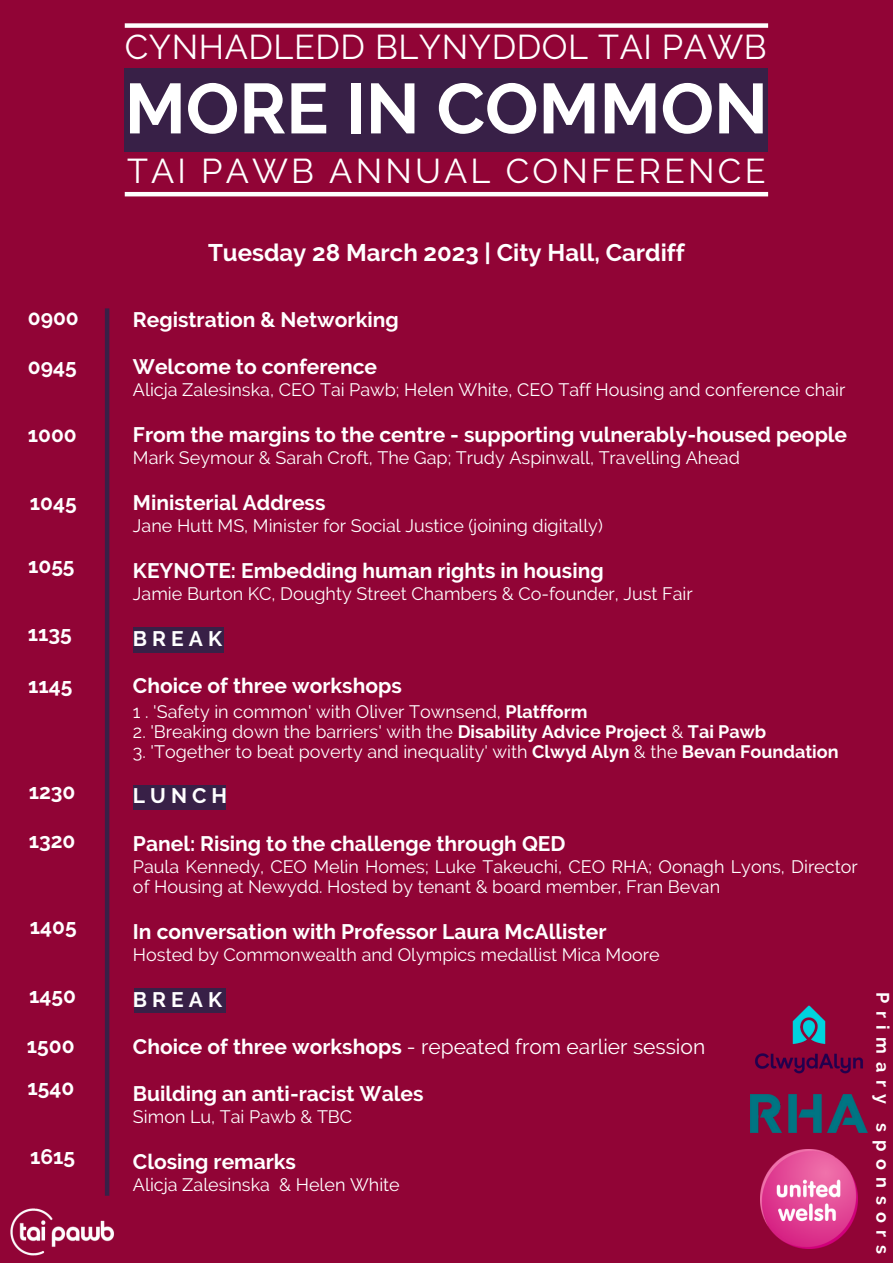
<style>
.page{position:relative;width:893px;height:1264px;background:#fff}
.page>*{position:absolute;margin:0;border:0;box-sizing:border-box;transform-origin:0 0}
.t1{font:700 70.65px "Raleway";color:#fff}
.t2{font:34.35px "Raleway";letter-spacing:.015em;color:#fff}
.t3{font:34.35px "Raleway";letter-spacing:.095em;color:#fff}
.t4{font:700 24px "Raleway";color:#fff}
.t5{font:700 21px/42.3px "Raleway";color:#fff}
.t6{font:21px "Raleway";color:#fff}
.t7{font:18px/20.2px "Raleway";color:#fff}
.t8{font:700 18px "Raleway";letter-spacing:.42em;color:#fff}
.s1{font-weight:700}
</style>
<div class="page">
<div style="left:0;top:0;width:892px;height:1262px;background:#910436"></div>
<div style="left:125px;top:68px;width:642px;height:84px;background:#382047"></div>
<hr style="left:125px;top:192px;width:643px;height:4px;background:#fff">
<img style="left:10px;top:1208px;width:104px;height:47px">
<hr style="left:105px;top:308px;width:4px;height:887px;background:#382047">
<div style="left:133px;top:627px;width:90px;height:25px;background:#382047"></div>
<div style="left:133px;top:785px;width:92px;height:25px;background:#382047"></div>
<div style="left:134px;top:988px;width:91px;height:24px;background:#382047"></div>
<img style="left:755px;top:1005px;width:108px;height:69px">
<img style="left:750px;top:1094px;width:117px;height:38px">
<img style="left:760px;top:1149px;width:97px;height:99px">
<div style="left:125px;top:23px;width:643px;height:5px;background:#fff"></div>
<h2 class="t2" style="left:125px;top:27px;width:643px">CYNHADLEDD BLYNYDDOL TAI PAWB</h2>
<h1 class="t1" style="left:125px;top:67px;width:644px">MORE IN COMMON</h1>
<h2 class="t3" style="left:127px;top:151px;width:640px">TAI PAWB ANNUAL CONFERENCE</h2>
<h3 class="t4" style="left:208px;top:238px;width:478px">Tuesday 28 March 2023 | City Hall, Cardiff</h3>
<p class="t5" style="left:28px;top:296px;width:52px">0900</p>
<p class="t5" style="left:133px;top:298px;width:267px">Registration &amp; Networking</p>
<p class="t5" style="left:133px;top:346px;width:245px">Welcome to conference</p>
<p class="t7" style="left:133px;top:380px;width:713px">Alicja Zalesinska, CEO Tai Pawb; Helen White, CEO Taff Housing and conference chair</p>
<p class="t5" style="left:133px;top:413px;width:715px">From the margins to the centre - supporting vulnerably-housed people</p>
<p class="t7" style="left:133px;top:448px;width:608px">Mark Seymour &amp; Sarah Croft, The Gap; Trudy Aspinwall, Travelling Ahead</p>
<p class="t5" style="left:30px;top:481px;width:48px">1045</p>
<p class="t5" style="left:133px;top:481px;width:194px">Ministerial Address</p>
<p class="t5" style="left:28px;top:346px;width:50px">0945</p>
<p class="t5" style="left:28px;top:413px;width:50px">1000</p>
<p class="t5" style="left:28px;top:544px;width:48px">1055</p>
<p class="t5" style="left:28px;top:612px;width:46px">1135</p>
<p class="t5" style="left:28px;top:664px;width:46px">1145</p>
<p class="t7" style="left:133px;top:516px;width:471px">Jane Hutt MS, Minister for Social Justice (joining digitally)</p>
<p class="t5" style="left:133px;top:549px;width:472px">KEYNOTE: Embedding human rights in housing</p>
<p class="t7" style="left:133px;top:583px;width:561px">Jamie Burton KC, Doughty Street Chambers &amp; Co-founder, Just Fair</p>
<p class="t5" style="left:133px;top:617px;width:91px">BREAK</p>
<p class="t5" style="left:133px;top:664px;width:270px">Choice of three workshops</p>
<p class="t7" style="left:133px;top:701px;width:456px">1 . 'Safety in common' with Oliver Townsend, <span class="s1">Platfform</span></p>
<p class="t7" style="left:133px;top:721px;width:634px">2. 'Breaking down the barriers' with the <span class="s1">Disability Advice Project</span> &amp; <span class="s1">Tai Pawb</span></p>
<p class="t7" style="left:133px;top:741px;width:707px">3. 'Together to beat poverty and inequality' with <span class="s1">Clwyd Alyn</span> &amp; the <span class="s1">Bevan Foundation</span></p>
<p class="t5" style="left:29px;top:770px;width:48px">1230</p>
<p class="t5" style="left:133px;top:775px;width:96px">LUNCH</p>
<p class="t5" style="left:133px;top:822px;width:434px">Panel: Rising to the challenge through QED</p>
<p class="t7" style="left:133px;top:856px;width:726px">Paula Kennedy, CEO Melin Homes; Luke Takeuchi, CEO RHA; Oonagh Lyons, Director of Housing at Newydd. Hosted by tenant &amp; board member, Fran Bevan</p>
<p class="t5" style="left:29px;top:819px;width:48px">1320</p>
<p class="t5" style="left:30px;top:905px;width:48px">1405</p>
<p class="t5" style="left:133px;top:910px;width:475px">In conversation with Professor Laura McAllister</p>
<p class="t7" style="left:133px;top:944px;width:528px">Hosted by Commonwealth and Olympics medallist Mica Moore</p>
<p class="t5" style="left:29px;top:974px;width:48px">1450</p>
<p class="t5" style="left:133px;top:978px;width:91px">BREAK</p>
<p class="t6" style="left:133px;top:1034px;width:573px"><span class="s1">Choice of three workshops</span> - repeated from earlier session</p>
<p class="t5" style="left:133px;top:1072px;width:292px">Building an anti-racist Wales</p>
<p class="t7" style="left:133px;top:1106px;width:221px">Simon Lu, Tai Pawb &amp; TBC</p>
<p class="t5" style="left:133px;top:1140px;width:164px">Closing remarks</p>
<p class="t7" style="left:133px;top:1174px;width:268px">Alicja Zalesinska &amp; Helen White</p>
<p class="t5" style="left:27px;top:1023px;width:49px">1500<br>1540</p>
<p class="t5" style="left:30px;top:1135px;width:47px">1615</p>
<p class="t8" style="left:893px;top:992px;width:263px;rotate:90deg">Primary sponsors</p>
</div>
